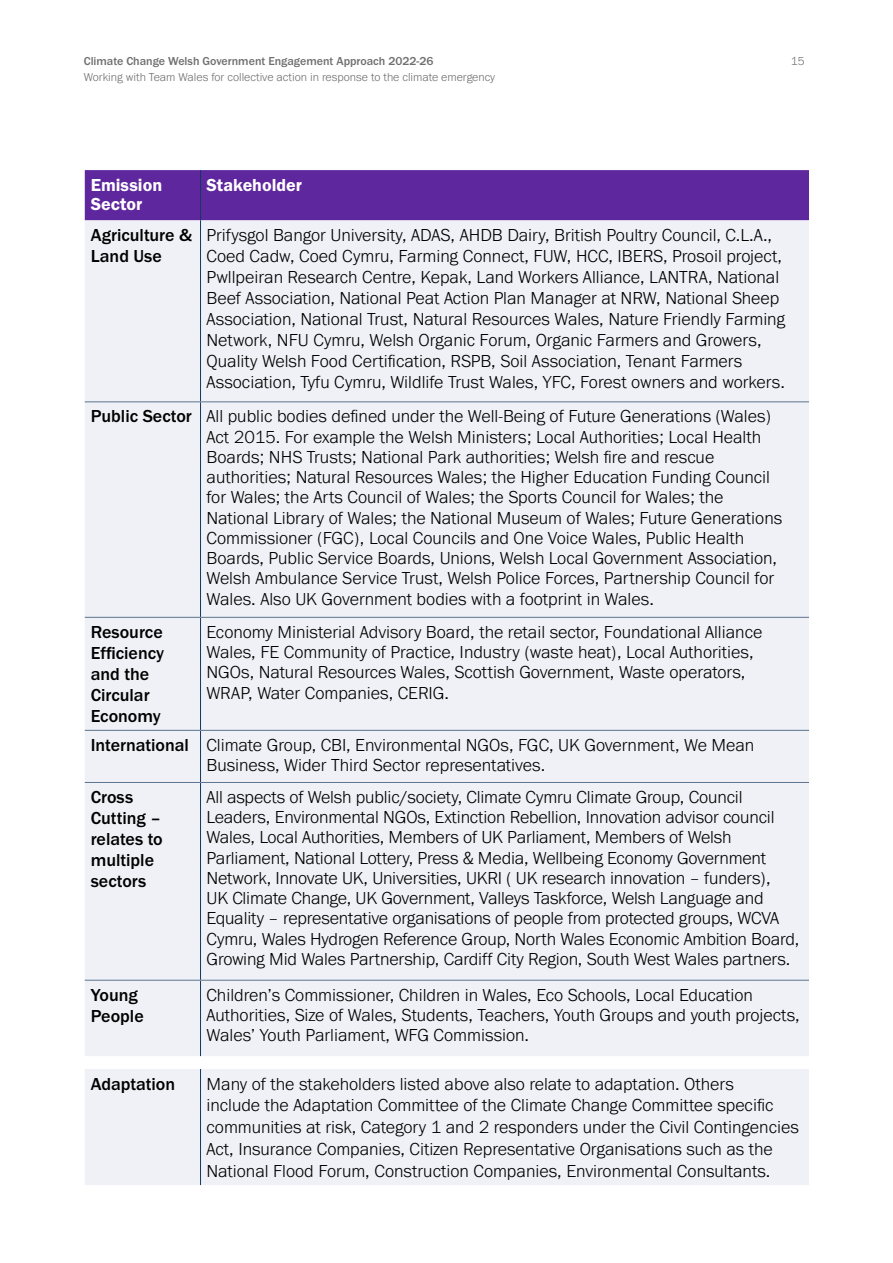
<style>
.page{position:relative;width:893px;height:1263px;background:#fff}
.page>*{position:absolute;margin:0;border:0;box-sizing:border-box;transform-origin:0 0}
.Table_text{font:300 18px/20.2px "Franklin Gothic URW";color:#000}
.Table_text-2{font:500 18px/21px "Franklin Gothic URW";color:#000}
.Table_headings{font:18px/19.5px "Franklin Gothic URW Dem";color:#fff}
.t1{font:300 12px "Franklin Gothic URW";color:#706f6f}
.t2{font:500 12px "Franklin Gothic URW";color:#706f6f}
</style>
<div class="page">
<div style="left:85px;top:170px;width:724px;height:50px;background:#5f279e"></div>
<div style="left:85px;top:220px;width:724px;height:965px;background:#f0f1f6"></div>
<hr style="left:200px;top:170px;width:1px;height:50px;background:#15385f">
<hr style="left:200px;top:220px;width:1px;height:181px;background:#15385f">
<hr style="left:200px;top:402px;width:1px;height:215px;background:#15385f">
<hr style="left:200px;top:618px;width:1px;height:112px;background:#15385f">
<hr style="left:200px;top:731px;width:1px;height:51px;background:#15385f">
<hr style="left:200px;top:783px;width:1px;height:197px;background:#15385f">
<hr style="left:200px;top:980px;width:1px;height:76px;background:#15385f">
<hr style="left:200px;top:1069px;width:1px;height:116px;background:#15385f">
<hr style="left:85px;top:617px;width:116px;height:1px;background:#5b748f">
<hr style="left:201px;top:617px;width:608px;height:1px;background:#5b748f">
<hr style="left:85px;top:730px;width:116px;height:1px;background:#5b748f">
<hr style="left:201px;top:730px;width:608px;height:1px;background:#5b748f">
<hr style="left:85px;top:782px;width:116px;height:1px;background:#5b748f">
<hr style="left:201px;top:782px;width:608px;height:1px;background:#5b748f">
<hr style="left:85px;top:980px;width:116px;height:1px;background:#5b748f">
<hr style="left:201px;top:980px;width:608px;height:1px;background:#5b748f">
<hr style="left:85px;top:401px;width:116px;height:1px;background:#5b748f">
<hr style="left:201px;top:401px;width:608px;height:1px;background:#5b748f">
<p class="t2" style="left:84px;top:54px;width:351px">Climate Change Welsh Government Engagement Approach 2022-26</p>
<p class="t1" style="left:84px;top:70px;width:413px">Working with Team Wales for collective action in response to the climate emergency</p>
<p class="t1" style="left:791px;top:54px;width:16px">15</p>
<p class="Table_headings" style="left:91px;top:175px;width:73px">Emission<br>Sector</p>
<p class="Table_headings" style="left:207px;top:175px;width:97px">Stakeholder</p>
<p class="Table_text-2" style="left:91px;top:224px;width:103px">Agriculture &amp;<br>Land Use</p>
<p class="Table_text" style="left:207px;top:224px;width:580px;line-height:21px">Prifysgol Bangor University, ADAS, AHDB Dairy, British Poultry Council, C.L.A., Coed Cadw, Coed Cymru, Farming Connect, FUW, HCC, IBERS, Prosoil project, Pwllpeiran Research Centre, Kepak, Land Workers Alliance, LANTRA, National Beef Association, National Peat Action Plan Manager at NRW, National Sheep Association, National Trust, Natural Resources Wales, Nature Friendly Farming Network, NFU Cymru, Welsh Organic Forum, Organic Farmers and Growers, Quality Welsh Food Certification, RSPB, Soil Association, Tenant Farmers Association, Tyfu Cymru, Wildlife Trust Wales, YFC, Forest owners and workers.</p>
<p class="Table_text-2" style="left:91px;top:406px;width:103px">Public Sector</p>
<p class="Table_text" style="left:207px;top:406px;width:577px">All public bodies defined under the Well-Being of Future Generations (Wales)<br>Act 2015. For example the Welsh Ministers; Local Authorities; Local Health Boards; NHS Trusts; National Park authorities; Welsh fire and rescue authorities; Natural Resources Wales; the Higher Education Funding Council for Wales; the Arts Council of Wales; the Sports Council for Wales; the National Library of Wales; the National Museum of Wales; Future Generations Commissioner (FGC), Local Councils and One Voice Wales, Public Health Boards, Public Service Boards, Unions, Welsh Local Government Association, Welsh Ambulance Service Trust, Welsh Police Forces, Partnership Council for Wales. Also UK Government bodies with a footprint in Wales.</p>
<p class="Table_text-2" style="left:91px;top:621px;width:75px">Resource<br>Efficiency and the<br>Circular<br>Economy</p>
<p class="Table_text" style="left:207px;top:621px;width:557px">Economy Ministerial Advisory Board, the retail sector, Foundational Alliance Wales, FE Community of Practice, Industry (waste heat), Local Authorities, NGOs, Natural Resources Wales, Scottish Government, Waste operators, WRAP, Water Companies, CERIG.</p>
<p class="Table_text-2" style="left:91px;top:734px;width:100px">International</p>
<p class="Table_text" style="left:207px;top:734px;width:549px">Climate Group, CBI, Environmental NGOs, FGC, UK Government, We Mean<br>Business, Wider Third Sector representatives.</p>
<p class="Table_text-2" style="left:91px;top:786px;width:73px">Cross<br>Cutting – relates to multiple sectors</p>
<p class="Table_text" style="left:207px;top:786px;width:594px">All aspects of Welsh public/society, Climate Cymru Climate Group, Council Leaders, Environmental NGOs, Extinction Rebellion, Innovation advisor council Wales, Local Authorities, Members of UK Parliament, Members of Welsh Parliament, National Lottery, Press &amp; Media, Wellbeing Economy Government Network, Innovate UK, Universities, UKRI ( UK research innovation – funders),<br>UK Climate Change, UK Government, Valleys Taskforce, Welsh Language and Equality – representative organisations of people from protected groups, WCVA Cymru, Wales Hydrogen Reference Group, North Wales Economic Ambition Board, Growing Mid Wales Partnership, Cardiff City Region, South West Wales partners.</p>
<p class="Table_text-2" style="left:91px;top:984px;width:55px">Young<br>People</p>
<p class="Table_text" style="left:207px;top:984px;width:595px">Children’s Commissioner, Children in Wales, Eco Schools, Local Education<br>Authorities, Size of Wales, Students, Teachers, Youth Groups and youth projects,<br>Wales’ Youth Parliament, WFG Commission.</p>
<p class="Table_text-2" style="left:91px;top:1073px;width:86px">Adaptation</p>
<p class="Table_text" style="left:207px;top:1072px;width:594px;line-height:21.8px">Many of the stakeholders listed above also relate to adaptation. Others<br>include the Adaptation Committee of the Climate Change Committee specific communities at risk, Category 1 and 2 responders under the Civil Contingencies Act, Insurance Companies, Citizen Representative Organisations such as the National Flood Forum, Construction Companies, Environmental Consultants.</p>
</div>
